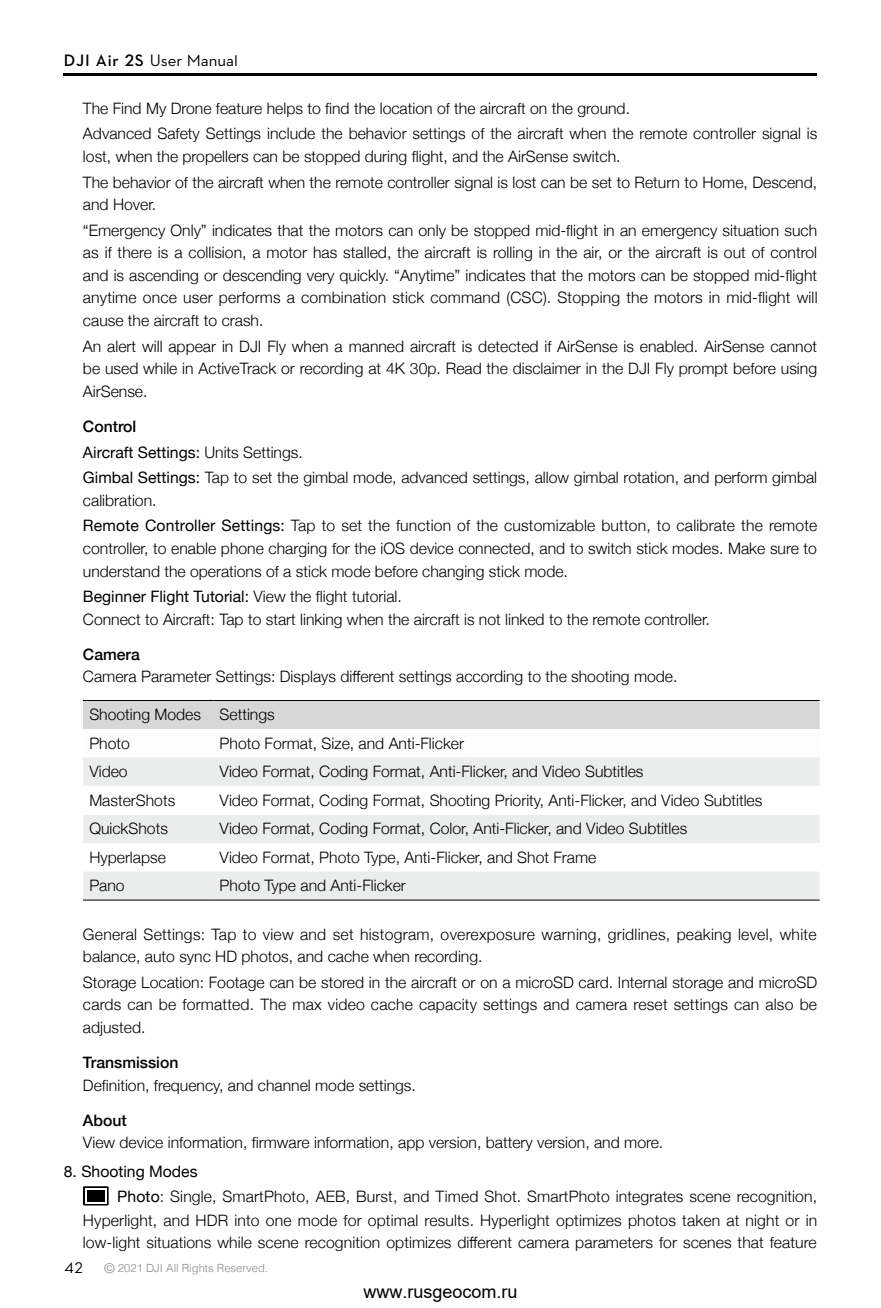
<style>
.page{position:relative;width:881px;height:1308px;background:#fff}
.page>*{position:absolute;margin:0;border:0;box-sizing:border-box;transform-origin:0 0}
.t1{font:18px "Arial";color:#000}
.t2{font:16.88px "Dji";color:#000}
.t3{font:300 15.75px/22.5px "Helvetica Neue";color:#000}
.t4{font:500 15.75px "Helvetica Neue";color:#000}
.t5{font:15.75px "Helvetica Neue";color:#000}
.t6{font:15.75px "Dji";color:#000}
.t7{font:300 11.25px "Helvetica";color:#898989}
.s1{font-weight:600}
.s2{font-weight:500}
.s3{font-weight:400}
.s4{font-size:13.5px}
</style>
<div class="page">
<hr style="left:64px;top:74px;width:752px;height:2px;background:#000">
<div style="left:83px;top:701px;width:736px;height:28px;background:#d7d7d8"></div>
<div style="left:83px;top:757px;width:736px;height:29px;background:#ebecec"></div>
<div style="left:83px;top:815px;width:736px;height:28px;background:#ebecec"></div>
<div style="left:83px;top:872px;width:736px;height:27px;background:#ebecec"></div>
<hr style="left:83px;top:700px;width:130px;height:1px;background:#000">
<hr style="left:213px;top:700px;width:606px;height:1px;background:#000">
<hr style="left:83px;top:899px;width:130px;height:1px;background:#000">
<hr style="left:213px;top:899px;width:606px;height:1px;background:#000">
<svg style="left:83px;top:1186px;width:26px;height:19px"></svg>
<svg style="left:85px;top:1188px;width:22px;height:15px"></svg>
<div style="left:87px;top:1190px;width:18px;height:11px;background:#000"></div>
<p class="t2" style="left:64px;top:52px;width:176px"><span class="s1">DJI Air 2S</span> User Manual</p>
<p class="t3" style="left:83px;top:94px;width:735px;line-height:25.7px">The Find My Drone feature helps to find the location of the aircraft on the ground.<br>Advanced Safety Settings include the behavior settings of the aircraft when the remote controller signal is</p>
<p class="t3" style="left:83px;top:142px;width:735px;line-height:25.7px">lost, when the propellers can be stopped during flight, and the AirSense switch.<br>The behavior of the aircraft when the remote controller signal is lost can be set to Return to Home, Descend,</p>
<p class="t3" style="left:83px;top:190px;width:735px;line-height:25.7px">and Hover.<br>“Emergency Only” indicates that the motors can only be stopped mid-flight in an emergency situation such</p>
<p class="t3" style="left:83px;top:240px;width:735px;text-align:justify">as if there is a collision, a motor has stalled, the aircraft is rolling in the air, or the aircraft is out of control and is ascending or descending very quickly. “Anytime” indicates that the motors can be stopped mid-flight anytime once user performs a combination stick command (CSC). Stopping the motors in mid-flight will cause the aircraft to crash.</p>
<p class="t3" style="left:83px;top:333px;width:735px;text-align:justify">An alert will appear in DJI Fly when a manned aircraft is detected if AirSense is enabled. AirSense cannot be used while in ActiveTrack or recording at 4K 30p. Read the disclaimer in the DJI Fly prompt before using AirSense.</p>
<p class="t3" style="left:83px;top:412px;width:735px;line-height:25.7px"><span class="s2">Control<br></span><span class="s3">Aircraft Settings:</span> Units Settings.<br><span class="s3">Gimbal Settings:</span> Tap to set the gimbal mode, advanced settings, allow gimbal rotation, and perform gimbal</p>
<p class="t3" style="left:83px;top:486px;width:735px;line-height:25.7px">calibration.<br><span class="s3">Remote Controller Settings:</span> Tap to set the function of the customizable button, to calibrate the remote</p>
<p class="t3" style="left:83px;top:536px;width:735px">controller, to enable phone charging for the iOS device connected, and to switch stick modes. Make sure to understand the operations of a stick mode before changing stick mode.</p>
<p class="t3" style="left:83px;top:584px;width:628px"><span class="s3">Beginner Flight Tutorial:</span> View the flight tutorial.<br>Connect to Aircraft: Tap to start linking when the aircraft is not linked to the remote controller.</p>
<p class="t4" style="left:83px;top:641px;width:58px">Camera</p>
<p class="t3" style="left:83px;top:664px;width:595px">Camera Parameter Settings: Displays different settings according to the shooting mode.</p>
<p class="t3" style="left:89px;top:699px;width:187px;line-height:28.6px">Shooting Modes Settings<br>Photo</p>
<p class="t3" style="left:219px;top:731px;width:246px">Photo Format, Size, and Anti-Flicker</p>
<p class="t3" style="left:89px;top:759px;width:40px">Video</p>
<p class="t3" style="left:219px;top:759px;width:425px">Video Format, Coding Format, Anti-Flicker, and Video Subtitles</p>
<p class="t3" style="left:89px;top:788px;width:87px">MasterShots</p>
<p class="t3" style="left:219px;top:788px;width:544px">Video Format, Coding Format, Shooting Priority, Anti-Flicker, and Video Subtitles</p>
<p class="t3" style="left:89px;top:816px;width:80px">QuickShots</p>
<p class="t3" style="left:219px;top:816px;width:469px">Video Format, Coding Format, Color, Anti-Flicker, and Video Subtitles</p>
<p class="t3" style="left:89px;top:845px;width:78px">Hyperlapse</p>
<p class="t3" style="left:219px;top:845px;width:378px">Video Format, Photo Type, Anti-Flicker, and Shot Frame</p>
<p class="t3" style="left:89px;top:873px;width:37px">Pano</p>
<p class="t3" style="left:219px;top:873px;width:188px">Photo Type and Anti-Flicker</p>
<p class="t3" style="left:83px;top:921px;width:734px">General Settings: Tap to view and set histogram, overexposure warning, gridlines, peaking level, white balance, auto sync HD photos, and cache when recording.</p>
<p class="t3" style="left:83px;top:969px;width:735px;text-align:justify">Storage Location: Footage can be stored in the aircraft or on a microSD card. Internal storage and microSD cards can be formatted. The max video cache capacity settings and camera reset settings can also be adjusted.</p>
<p class="t4" style="left:83px;top:1049px;width:97px">Transmission</p>
<p class="t3" style="left:83px;top:1072px;width:334px">Definition, frequency, and channel mode settings.</p>
<p class="t4" style="left:83px;top:1107px;width:45px">About</p>
<p class="t3" style="left:83px;top:1130px;width:581px">View device information, firmware information, app version, battery version, and more.</p>
<p class="t5" style="left:64px;top:1160px;width:135px">8. Shooting Modes</p>
<p class="t3" style="left:117px;top:1183px;width:701px"><span class="s3">Photo</span>: Single, SmartPhoto, AEB, Burst, and Timed Shot. SmartPhoto integrates scene recognition,</p>
<p class="t3" style="left:83px;top:1207px;width:735px">Hyperlight, and HDR into one mode for optimal results. Hyperlight optimizes photos taken at night or in</p>
<p class="t3" style="left:83px;top:1230px;width:735px">low-light situations while scene recognition optimizes different camera parameters for scenes that feature</p>
<p class="t1" style="left:363px;top:1279px;width:156px">www.rusgeocom.ru</p>
<p class="t6" style="left:64px;top:1259px;width:20px">42</p>
<p class="t7" style="left:104px;top:1258px;width:165px"><span class="s4">©</span> 2021 DJI All Rights Reserved.</p>
</div>
